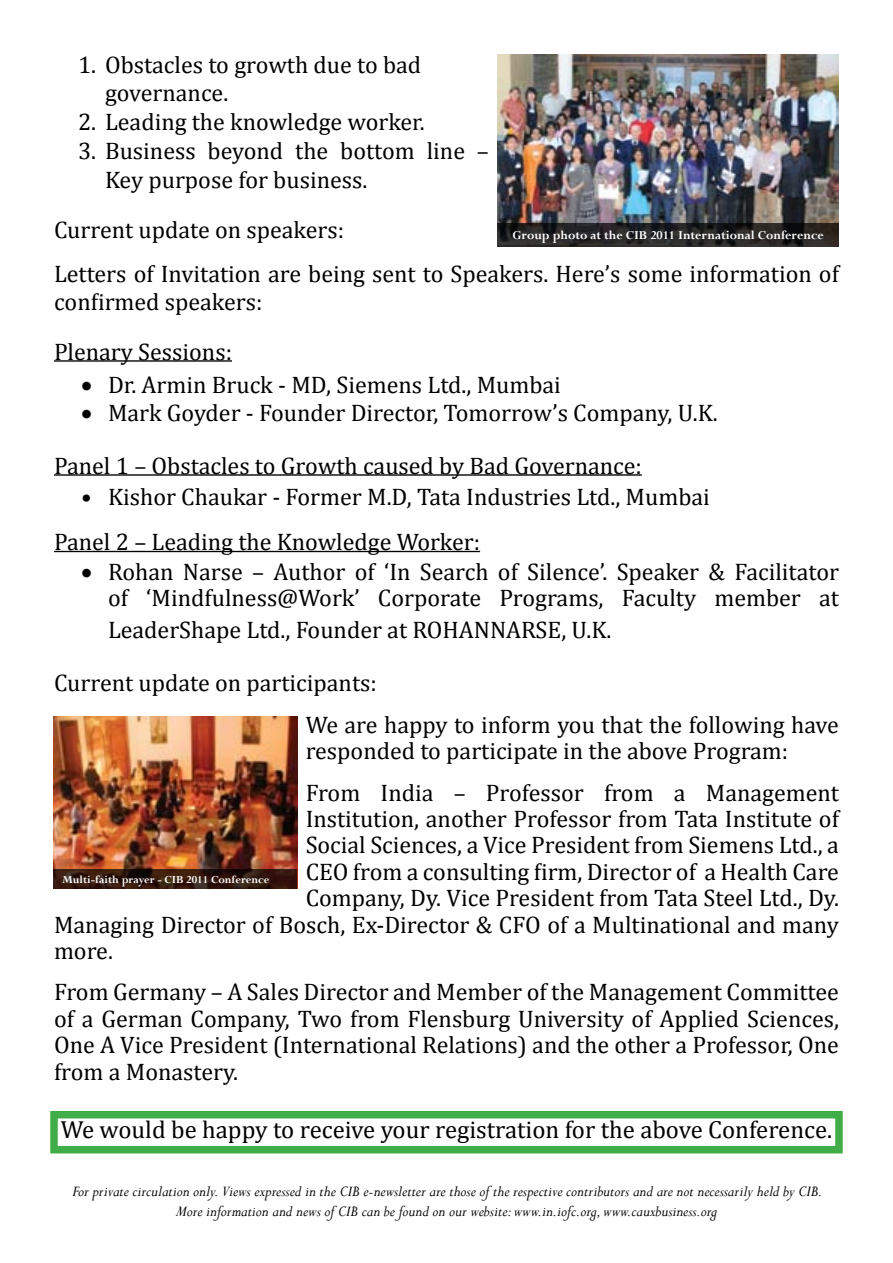
<style>
.page{position:relative;width:893px;height:1263px;background:#fff}
.page>*{position:absolute;margin:0;border:0;box-sizing:border-box;transform-origin:0 0}
.t1{font:24.75px "Cambria";color:#000}
.t2{font:24px/26.4px "Cambria";color:#000}
.t3{font:italic 16.5px/19.8px "Perpetua";color:#000;text-align:center}
.t4{font:700 13.5px "Perpetua";color:#fff}
.t5{font:700 12px "Perpetua";color:#fff}
</style>
<div class="page">
<hr style="left:54px;top:360px;width:178px;height:2px;background:#000">
<hr style="left:54px;top:474px;width:588px;height:2px;background:#000">
<hr style="left:54px;top:551px;width:426px;height:1px;background:#000">
<div style="left:50px;top:1111px;width:793px;height:42px;border:8px solid #41ad49"></div>
<img style="left:53px;top:716px;width:244px;height:153px">
<img style="left:497px;top:54px;width:342px;height:169px">
<svg style="left:497px;top:223px;width:342px;height:24px;background:#242323"></svg>
<svg style="left:53px;top:869px;width:244px;height:20px;background:#32180e"></svg>
<p class="t2" style="left:105px;top:50px;width:318px;line-height:28.8px;text-indent:-27px">1. Obstacles to growth due to bad governance.</p>
<p class="t2" style="left:78px;top:109px;width:348px">2. Leading the knowledge worker.</p>
<p class="t2" style="left:105px;top:136px;width:385px;line-height:28.8px;text-indent:-27px">3. Business beyond the bottom line –<br>Key purpose for business.</p>
<p class="t2" style="left:54px;top:208px;width:786px;line-height:43.5px">Current update on speakers:<br>Letters of Invitation are being sent to Speakers. Here’s some information of</p>
<p class="t2" style="left:54px;top:277px;width:210px;line-height:49.5px">confirmed speakers:<br>Plenary Sessions:</p>
<p class="t2" style="left:81px;top:371px;width:481px">• Dr. Armin Bruck - MD, Siemens Ltd., Mumbai</p>
<p class="t2" style="left:54px;top:386px;width:665px;line-height:52.5px;text-indent:27px">• Mark Goyder - Founder Director, Tomorrow’s Company, U.K.<br>Panel 1 – Obstacles to Growth caused by Bad Governance:</p>
<p class="t2" style="left:54px;top:474px;width:657px;line-height:45px;text-indent:27px">• Kishor Chaukar - Former M.D, Tata Industries Ltd., Mumbai<br>Panel 2 – Leading the Knowledge Worker:</p>
<p class="t2" style="left:81px;top:558px;width:759px;text-align:right">• Rohan Narse – Author of ‘In Search of Silence’. Speaker &amp; Facilitator of ‘Mindfulness@Work’ Corporate Programs, Faculty member at</p>
<p class="t2" style="left:108px;top:616px;width:505px">LeaderShape Ltd., Founder at ROHANNARSE, U.K.</p>
<p class="t2" style="left:306px;top:662px;width:535px;line-height:41.4px;text-indent:-252px">Current update on participants:<br>We are happy to inform you that the following have</p>
<p class="t2" style="left:306px;top:730px;width:535px;line-height:41.4px">responded to participate in the above Program:<br>From India – Professor from a Management</p>
<p class="t2" style="left:306px;top:805px;width:535px">Institution, another Professor from Tata Institute of</p>
<p class="t2" style="left:306px;top:832px;width:535px">Social Sciences, a Vice President from Siemens Ltd., a</p>
<p class="t2" style="left:306px;top:858px;width:535px">CEO from a consulting firm, Director of a Health Care</p>
<p class="t2" style="left:306px;top:885px;width:535px">Company, Dy. Vice President from Tata Steel Ltd., Dy.</p>
<p class="t2" style="left:54px;top:911px;width:786px">Managing Director of Bosch, Ex-Director &amp; CFO of a Multinational and many</p>
<p class="t2" style="left:54px;top:937px;width:60px">more.</p>
<p class="t2" style="left:54px;top:979px;width:786px;text-align:justify">From Germany – A Sales Director and Member of the Management Committee of a German Company, Two from Flensburg University of Applied Sciences, One A Vice President (International Relations) and the other a Professor, One from a Monastery.</p>
<p class="t1" style="left:61px;top:1115px;width:773px">We would be happy to receive your registration for the above Conference.</p>
<p class="t4" style="left:513px;top:227px;width:313px">Group photo at the CIB 2011 International Conference</p>
<p class="t5" style="left:62px;top:872px;width:209px">Multi-faith prayer - CIB 2011 Conference</p>
<p class="t3" style="left:72px;top:1181px;width:751px">For private circulation only. Views expressed in the CIB e-newsletter are those of the respective contributors and are not necessarily held by CIB.<br>More information and news of CIB can be found on our website: www.in.iofc.org, www.cauxbusiness.org</p>
</div>
